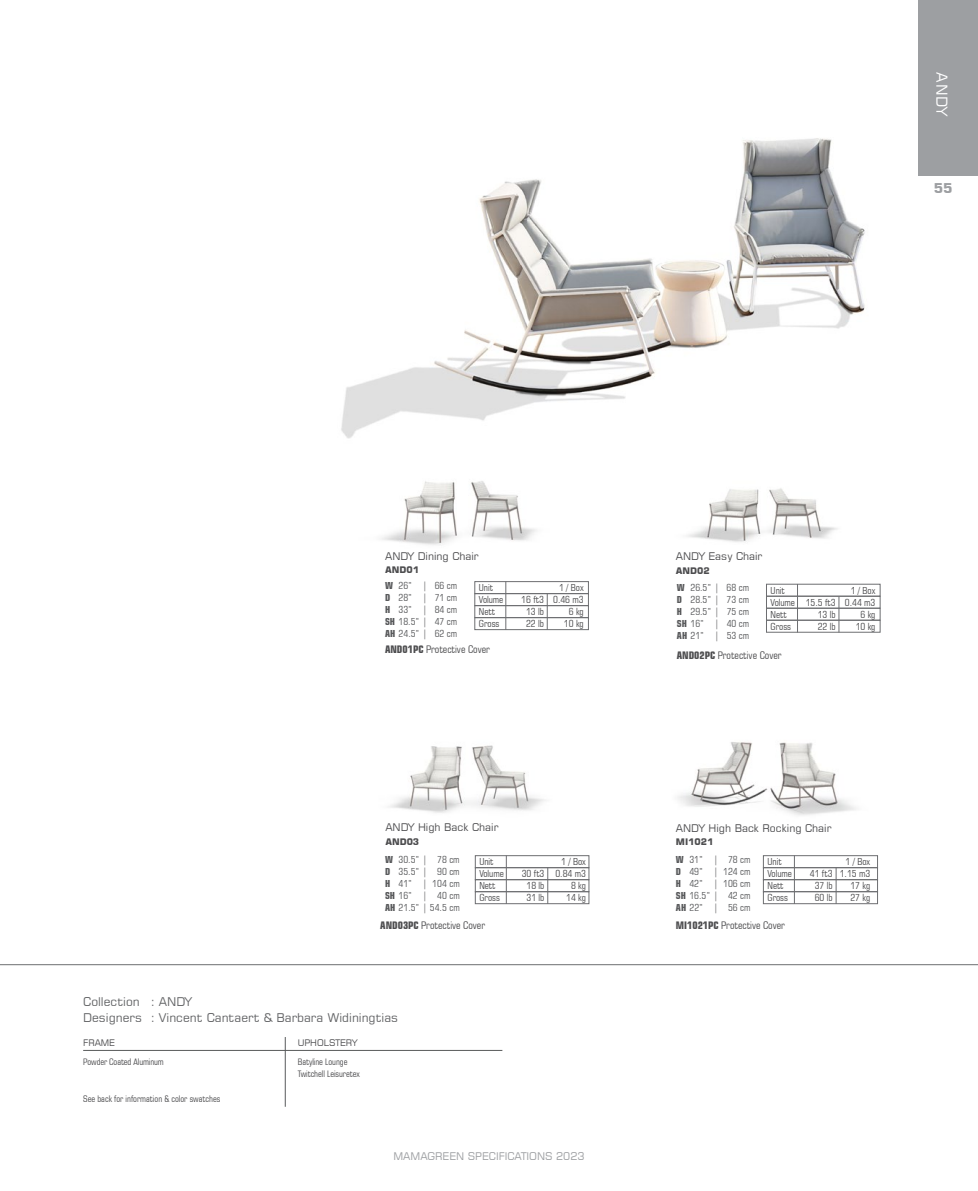
<style>
.page{position:relative;width:978px;height:1191px;background:#fff}
.page>*{position:absolute;margin:0;border:0;box-sizing:border-box;transform-origin:0 0}
.t1{font:15px "Square 721 BT";color:#fff}
.t2{font:700 13.5px "Square 721 BT";color:#9d9fa2}
.t3{font:12px/16.5px "Square 721 BT";color:#636466}
.t4{font:condensed 10.5px "Square 721 BT";color:#4d4d4f}
.t5{font:10.5px "Square 721 BT";color:#4d4d4f}
.t6{font:10.5px "Square 721 BT";color:#9d9fa2}
.t7{font:condensed 9.75px/12px "Square 721 BT";color:#58595b;text-align:justify}
.t8{font:condensed 9.75px/12px "Square 721 BT";letter-spacing:-.005em;color:#4d4d4f}
.t9{font:condensed 9px/12px "Square 721 BT";letter-spacing:-.005em;color:#4d4d4f}
.t10{font:700 9px "Square 721 BT";color:#4d4d4f}
.t11{font:9px "Square 721 BT";letter-spacing:-.005em;color:#4d4d4f}
.s1{font-weight:700}
</style>
<div class="page">
<div style="left:918px;top:0;width:60px;height:175px;background:#9d9fa2"></div>
<img style="left:677px;top:742px;width:179px;height:73px">
<img style="left:389px;top:745px;width:157px;height:68px">
<img style="left:687px;top:488px;width:151px;height:54px">
<div style="left:475px;top:855px;width:114px;height:13px;border:1px solid #6d6e71"></div>
<div style="left:475px;top:867px;width:114px;height:13px;border:1px solid #6d6e71"></div>
<div style="left:475px;top:891px;width:114px;height:13px;border:1px solid #6d6e71"></div>
<hr style="left:506px;top:855px;width:1px;height:49px;background:#6d6e71">
<hr style="left:547px;top:867px;width:1px;height:37px;background:#6d6e71">
<div style="left:763px;top:855px;width:115px;height:13px;border:1px solid #6d6e71"></div>
<div style="left:763px;top:867px;width:115px;height:13px;border:1px solid #6d6e71"></div>
<div style="left:763px;top:891px;width:115px;height:13px;border:1px solid #6d6e71"></div>
<hr style="left:794px;top:855px;width:1px;height:49px;background:#6d6e71">
<hr style="left:836px;top:867px;width:1px;height:37px;background:#6d6e71">
<div style="left:766px;top:584px;width:114px;height:12px;border:1px solid #6d6e71"></div>
<div style="left:766px;top:608px;width:114px;height:12px;border:1px solid #6d6e71"></div>
<div style="left:766px;top:596px;width:114px;height:12px;border:1px solid #6d6e71"></div>
<div style="left:766px;top:620px;width:114px;height:12px;border:1px solid #6d6e71"></div>
<hr style="left:797px;top:584px;width:1px;height:48px;background:#6d6e71">
<hr style="left:839px;top:596px;width:1px;height:36px;background:#6d6e71">
<img style="left:341px;top:138px;width:524px;height:301px">
<hr style="left:285px;top:1037px;width:1px;height:69px;background:#585a5b">
<hr style="left:83px;top:1050px;width:419px;height:1px;background:#585a5b">
<img style="left:353px;top:438px;width:219px;height:146px">
<div style="left:475px;top:581px;width:114px;height:13px;border:1px solid #6d6e71"></div>
<div style="left:475px;top:593px;width:114px;height:13px;border:1px solid #6d6e71"></div>
<div style="left:475px;top:617px;width:114px;height:13px;border:1px solid #6d6e71"></div>
<hr style="left:506px;top:581px;width:1px;height:49px;background:#6d6e71">
<hr style="left:547px;top:593px;width:1px;height:37px;background:#6d6e71">
<hr style="left:0;top:964px;width:978px;height:1px;background:#6d6e71">
<h1 class="t1" style="left:951px;top:72px;width:47px;rotate:90deg">ANDY</h1>
<h2 class="t2" style="left:934px;top:180px;width:20px">55</h2>
<p class="t5" style="left:385px;top:549px;width:95px">ANDY Dining Chair</p>
<p class="t10" style="left:385px;top:564px;width:35px">AND01</p>
<p class="t5" style="left:676px;top:550px;width:88px">ANDY Easy Chair</p>
<p class="t10" style="left:676px;top:565px;width:35px">AND02</p>
<p class="t7" style="left:385px;top:579px;width:74px"><span class="s1">W</span> 26” | 66 cm <span class="s1">D</span> 28” | 71 cm <span class="s1">H</span> 33” | 84 cm <span class="s1">SH</span> 18.5” | 47 cm <span class="s1">AH</span> 24.5” | 62 cm</p>
<p class="t4" style="left:385px;top:643px;width:106px"><span class="s1">AND01PC</span> Protective Cover</p>
<p class="t8" style="left:479px;top:581px;width:26px">Unit<br>Volume<br>Nett<br>Gross</p>
<p class="t8" style="left:553px;top:581px;width:32px;text-align:right">1 / Box<br>0.46 m3<br>6 kg<br>10 kg</p>
<p class="t8" style="left:521px;top:593px;width:24px;text-align:center">16 ft3<br>13 lb<br>22 lb</p>
<p class="t7" style="left:677px;top:582px;width:74px"><span class="s1">W</span> 26.5” | 68 cm <span class="s1">D</span> 28.5” | 73 cm <span class="s1">H</span> 29.5” | 75 cm <span class="s1">SH</span> 16” | 40 cm <span class="s1">AH</span> 21” | 53 cm</p>
<p class="t4" style="left:677px;top:648px;width:106px"><span class="s1">AND02PC</span> Protective Cover</p>
<p class="t8" style="left:771px;top:584px;width:26px">Unit<br>Volume<br>Nett<br>Gross</p>
<p class="t8" style="left:845px;top:584px;width:32px;text-align:right">1 / Box<br>0.44 m3<br>6 kg<br>10 kg</p>
<p class="t8" style="left:818px;top:596px;width:19px;text-align:justify;text-indent:-12px">15.5 ft3<br>13 lb 22 lb</p>
<p class="t5" style="left:385px;top:820px;width:115px">ANDY High Back Chair</p>
<p class="t10" style="left:385px;top:836px;width:35px">AND03</p>
<p class="t5" style="left:676px;top:821px;width:157px">ANDY High Back Rocking Chair</p>
<p class="t10" style="left:676px;top:836px;width:39px">MI1021</p>
<p class="t7" style="left:385px;top:853px;width:76px"><span class="s1">W</span> 30.5” | 78 cm <span class="s1">D</span> 35.5” | 90 cm <span class="s1">H</span> 41” | 104 cm <span class="s1">SH</span> 16” | 40 cm <span class="s1">AH</span> 21.5” | 54.5 cm</p>
<p class="t7" style="left:676px;top:853px;width:76px"><span class="s1">W</span> 31” | 78 cm <span class="s1">D</span> 49” | 124 cm <span class="s1">H</span> 42” | 106 cm <span class="s1">SH</span> 16.5” | 42 cm <span class="s1">AH</span> 22” | 56 cm</p>
<p class="t8" style="left:479px;top:855px;width:26px">Unit<br>Volume<br>Nett<br>Gross</p>
<p class="t8" style="left:555px;top:855px;width:32px;text-align:right">1 / Box<br>0.84 m3<br>8 kg<br>14 kg</p>
<p class="t8" style="left:810px;top:867px;width:24px;text-align:center">41 ft3<br>37 lb<br>60 lb</p>
<p class="t8" style="left:768px;top:855px;width:26px">Unit<br>Volume<br>Nett<br>Gross</p>
<p class="t8" style="left:840px;top:855px;width:32px;text-align:right">1 / Box<br>1.15 m3<br>17 kg<br>27 kg</p>
<p class="t8" style="left:522px;top:867px;width:24px;text-align:center">30 ft3<br>18 lb<br>31 lb</p>
<p class="t4" style="left:380px;top:919px;width:106px"><span class="s1">AND03PC</span> Protective Cover</p>
<p class="t4" style="left:676px;top:919px;width:111px"><span class="s1">MI1021PC</span> Protective Cover</p>
<p class="t3" style="left:83px;top:992px;width:317px">Collection : ANDY<br>Designers : Vincent Cantaert &amp; Barbara Widiningtias</p>
<p class="t11" style="left:83px;top:1037px;width:33px">FRAME</p>
<p class="t11" style="left:298px;top:1037px;width:61px">UPHOLSTERY</p>
<p class="t9" style="left:298px;top:1055px;width:64px">Batyline Lounge<br>Twitchell Leisuretex</p>
<p class="t9" style="left:83px;top:1055px;width:82px">Powder Coated Aluminum</p>
<p class="t9" style="left:83px;top:1092px;width:139px">See back for information &amp; color swatches</p>
<p class="t6" style="left:393px;top:1149px;width:193px">MAMAGREEN SPECIFICATIONS 2023</p>
</div>
